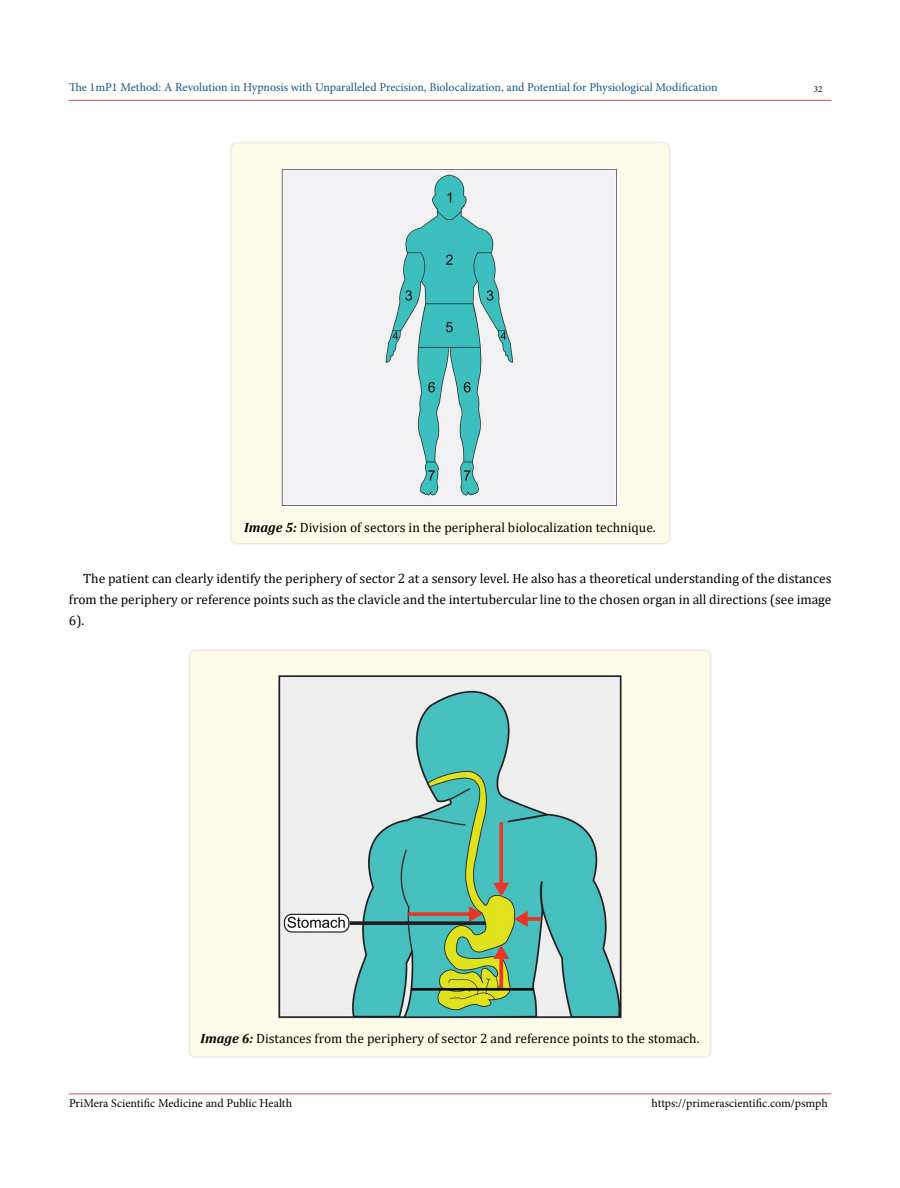
<style>
.page{position:relative;width:900px;height:1188px;background:#fff}
.page>*{position:absolute;margin:0;border:0;box-sizing:border-box;transform-origin:0 0}
.t1{font:13.5px/21px "Cambria";color:#000;text-align:justify}
.t2{font:12px "Minion Pro";color:#15588c}
.t3{font:12px "Minion Pro";color:#000}
.t4{font:9px "Minion Pro";color:#000}
.s1{font-weight:700;font-style:italic}
</style>
<div class="page">
<hr style="left:69px;top:100px;width:762px;height:1px;background:#c0504d">
<hr style="left:69px;top:1094px;width:762px;height:1px;background:#c0504d">
<div style="left:231px;top:143px;width:438px;height:401px;background:#fffde9;border-radius:6px"></div>
<div style="left:230px;top:142px;width:440px;height:402px;border:2px solid #eeece1;border-radius:6px"></div>
<img style="left:281px;top:169px;width:338px;height:338px">
<div style="left:189px;top:650px;width:522px;height:407px;background:#fffde9;border-radius:6px"></div>
<div style="left:189px;top:650px;width:522px;height:408px;border:2px solid #eeece1;border-radius:6px"></div>
<img style="left:278px;top:675px;width:344px;height:343px">
<p class="t2" style="left:69px;top:79px;width:650px">The 1mP1 Method: A Revolution in Hypnosis with Unparalleled Precision, Biolocalization, and Potential for Physiological Modification</p>
<p class="t4" style="left:814px;top:83px;width:10px">32</p>
<p class="t1" style="left:244px;top:517px;width:413px"><span class="s1">Image 5:</span> Division of sectors in the peripheral biolocalization technique.</p>
<p class="t1" style="left:69px;top:568px;width:764px;text-indent:14px">The patient can clearly identify the periphery of sector 2 at a sensory level. He also has a theoretical understanding of the distances from the periphery or reference points such as the clavicle and the intertubercular line to the chosen organ in all directions (see image 6).</p>
<p class="t1" style="left:201px;top:1028px;width:500px"><span class="s1">Image 6:</span> Distances from the periphery of sector 2 and reference points to the stomach.</p>
<p class="t3" style="left:69px;top:1095px;width:225px">PriMera Scientific Medicine and Public Health</p>
<p class="t3" style="left:652px;top:1095px;width:178px">https://primerascientific.com/psmph</p>
</div>
